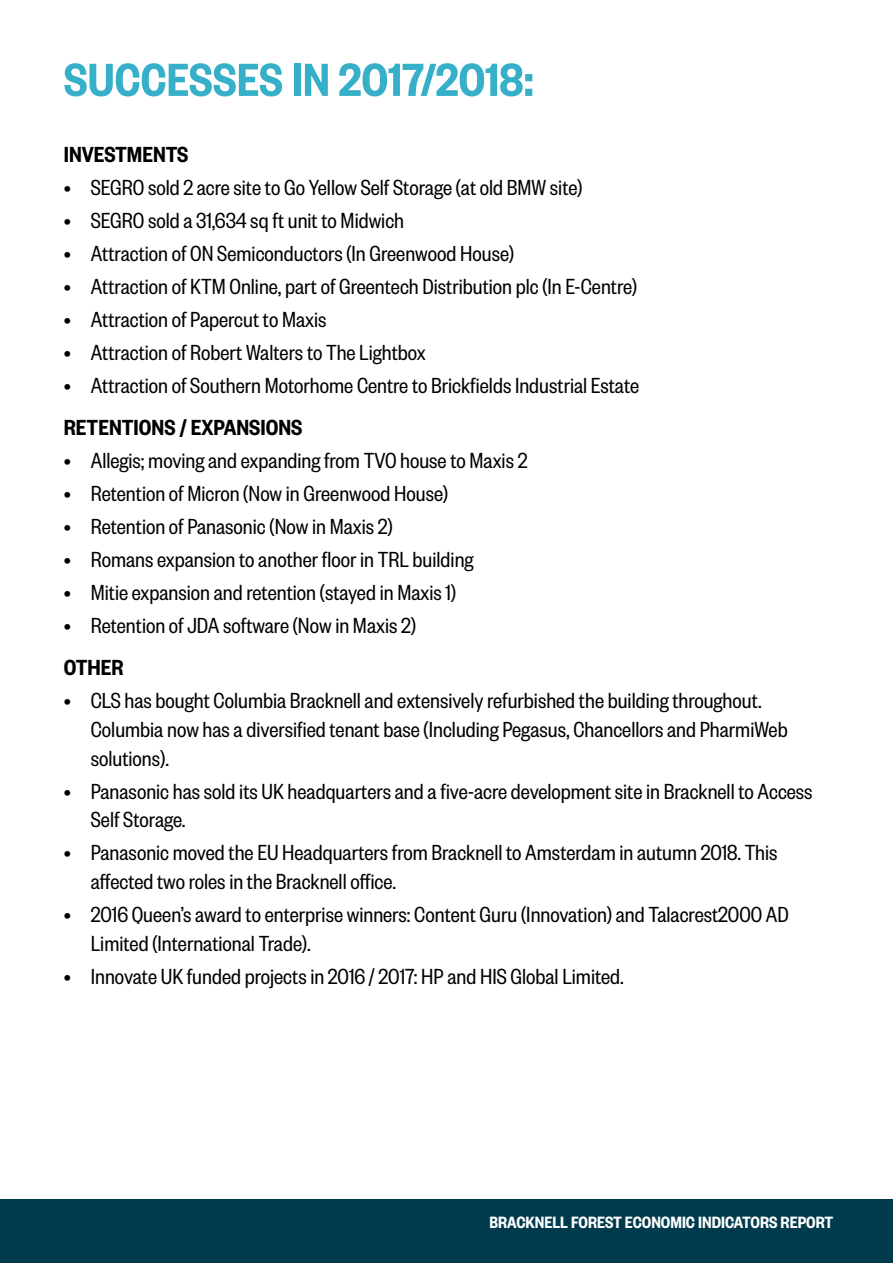
<style>
.page{position:relative;width:893px;height:1263px;background:#fff}
.page>*{position:absolute;margin:0;border:0;box-sizing:border-box;transform-origin:0 0}
.t1{font:600 51px "Founders Grotesk Cond";color:#36b0c9}
.t2{font:24px/28.8px "Founders Grotesk Cond";color:#000}
.t3{font:600 24px "Founders Grotesk Cond";color:#000}
.t4{font:600 18px "Founders Grotesk Cond";color:#fff}
.s1{font-weight:600}
</style>
<div class="page">
<div style="left:0;top:1199px;width:893px;height:64px;background:#003b4d"></div>
<h2 class="t1" style="left:64px;top:49px;width:472px">SUCCESSES IN 2017/2018:</h2>
<p class="t3" style="left:64px;top:140px;width:126px">INVESTMENTS</p>
<p class="t2" style="left:64px;top:172px;width:520px">• SEGRO sold 2 acre site to Go Yellow Self Storage (at old BMW site)</p>
<p class="t2" style="left:64px;top:205px;width:342px">• SEGRO sold a 31,634 sq ft unit to Midwich</p>
<p class="t2" style="left:64px;top:238px;width:452px">• Attraction of ON Semiconductors (In Greenwood House)</p>
<p class="t2" style="left:64px;top:271px;width:575px">• Attraction of KTM Online, part of Greentech Distribution plc (In E-Centre)</p>
<p class="t2" style="left:64px;top:304px;width:264px">• Attraction of Papercut to Maxis</p>
<p class="t2" style="left:64px;top:338px;width:364px">• Attraction of Robert Walters to The Lightbox</p>
<p class="t2" style="left:64px;top:364px;width:577px;line-height:41.5px">• Attraction of Southern Motorhome Centre to Brickfields Industrial Estate<br><span class="s1">RETENTIONS / EXPANSIONS</span></p>
<p class="t2" style="left:64px;top:445px;width:465px">• Allegis; moving and expanding from TVO house to Maxis 2</p>
<p class="t2" style="left:64px;top:478px;width:386px">• Retention of Micron (Now in Greenwood House)</p>
<p class="t2" style="left:64px;top:511px;width:330px">• Retention of Panasonic (Now in Maxis 2)</p>
<p class="t2" style="left:64px;top:544px;width:411px">• Romans expansion to another floor in TRL building</p>
<p class="t2" style="left:64px;top:577px;width:394px">• Mitie expansion and retention (stayed in Maxis 1)</p>
<p class="t2" style="left:64px;top:604px;width:354px;line-height:41.5px">• Retention of JDA software (Now in Maxis 2)<br><span class="s1">OTHER</span></p>
<p class="t2" style="left:91px;top:685px;width:698px;text-indent:-27px">• CLS has bought Columbia Bracknell and extensively refurbished the building throughout.<br>Columbia now has a diversified tenant base (Including Pegasus, Chancellors and PharmiWeb solutions).</p>
<p class="t2" style="left:91px;top:776px;width:723px;text-indent:-27px">• Panasonic has sold its UK headquarters and a five-acre development site in Bracknell to Access<br>Self Storage.</p>
<p class="t2" style="left:91px;top:838px;width:688px;text-indent:-27px">• Panasonic moved the EU Headquarters from Bracknell to Amsterdam in autumn 2018. This affected two roles in the Bracknell office.</p>
<p class="t2" style="left:91px;top:899px;width:699px;text-indent:-27px">• 2016 Queen’s award to enterprise winners: Content Guru (Innovation) and Talacrest2000 AD<br>Limited (International Trade).</p>
<p class="t2" style="left:64px;top:961px;width:562px">• Innovate UK funded projects in 2016 / 2017: HP and HIS Global Limited.</p>
<p class="t4" style="left:490px;top:1211px;width:345px">BRACKNELL FOREST ECONOMIC INDICATORS REPORT</p>
</div>
